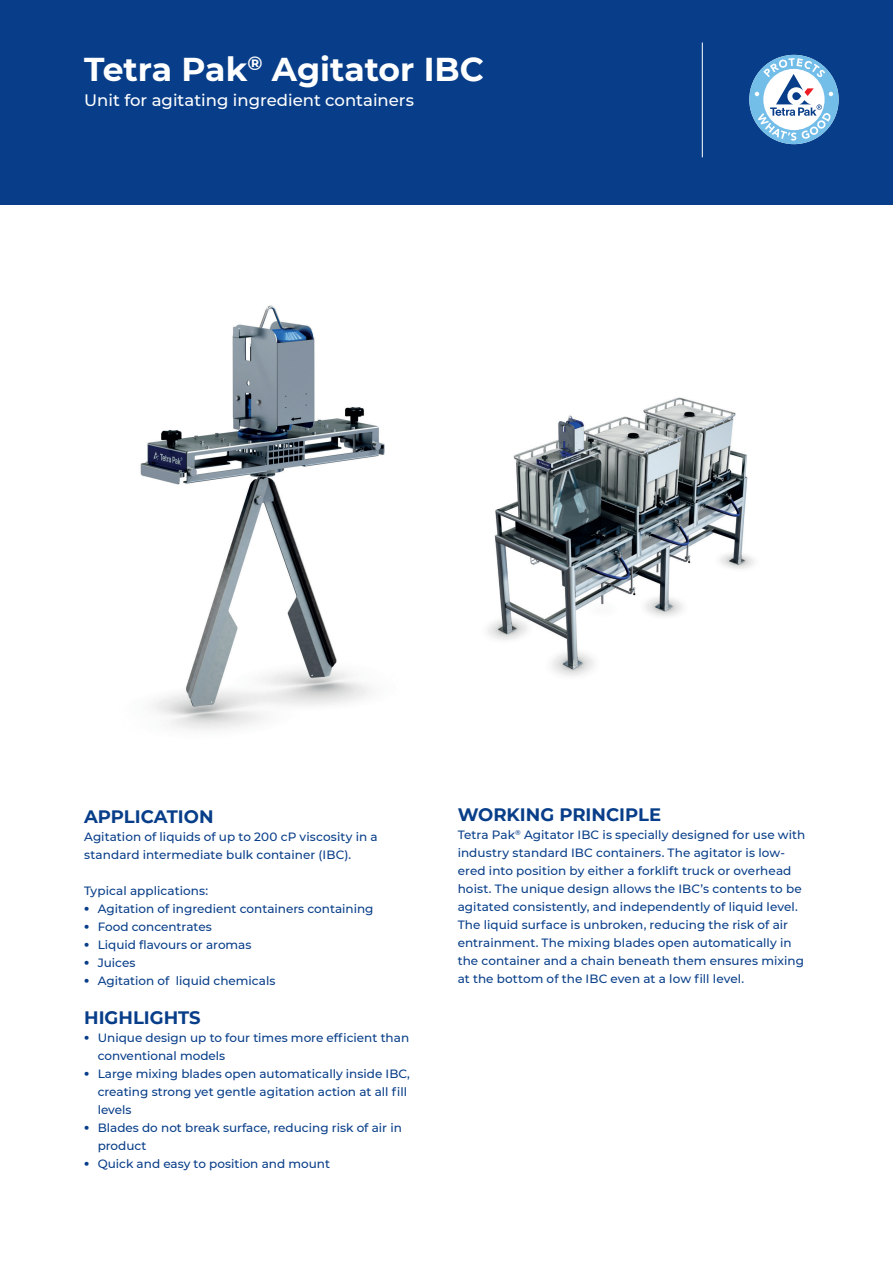
<style>
.page{position:relative;width:893px;height:1263px;background:#fff}
.page>*{position:absolute;margin:0;border:0;box-sizing:border-box;transform-origin:0 0}
.t1{font:700 33px "Montserrat";color:#fff}
.t2{font:700 18px "Montserrat";color:#083e89}
.t3{font:500 16.5px "Montserrat";color:#fff}
.t4{font:500 12px/18px "Montserrat";color:#083e89}
.s1{font-weight:900}
</style>
<div class="page">
<div style="left:0;top:0;width:893px;height:204px;background:#083e89"></div>
<hr style="left:702px;top:43px;width:1px;height:114px;background:#fff">
<svg style="left:749px;top:55px;width:90px;height:89px"></svg>
<img style="left:140px;top:305px;width:245px;height:426px">
<img style="left:487px;top:397px;width:268px;height:279px">
<h1 class="t1" style="left:84px;top:46px;width:401px">Tetra Pak<sup>®</sup> Agitator IBC</h1>
<h3 class="t3" style="left:84px;top:89px;width:331px">Unit for agitating ingredient containers</h3>
<h2 class="t2" style="left:84px;top:803px;width:131px">APPLICATION</h2>
<p class="t4" style="left:84px;top:827px;width:295px">Agitation of liquids of up to 200 cP viscosity in a standard intermediate bulk container (IBC).</p>
<p class="t4" style="left:84px;top:881px;width:126px">Typical applications:</p>
<p class="t4" style="left:84px;top:899px;width:291px"><span class="s1">ظ</span> Agitation of ingredient containers containing</p>
<p class="t4" style="left:84px;top:917px;width:129px"><span class="s1">ظ</span> Food concentrates</p>
<p class="t4" style="left:84px;top:935px;width:169px"><span class="s1">ظ</span> Liquid flavours or aromas</p>
<p class="t4" style="left:98px;top:953px;width:39px">Juices</p>
<p class="t4" style="left:84px;top:953px;width:193px"><span class="s1">ظ<br>ظ</span> Agitation of liquid chemicals</p>
<h2 class="t2" style="left:84px;top:1004px;width:118px">HIGHLIGHTS</h2>
<p class="t4" style="left:84px;top:1028px;width:326px"><span class="s1">ظ</span> Unique design up to four times more efficient than</p>
<p class="t4" style="left:98px;top:1046px;width:129px">conventional models</p>
<p class="t4" style="left:84px;top:1064px;width:327px"><span class="s1">ظ</span> Large mixing blades open automatically inside IBC,</p>
<p class="t4" style="left:98px;top:1082px;width:311px">creating strong yet gentle agitation action at all fill</p>
<p class="t4" style="left:98px;top:1100px;width:35px">levels</p>
<p class="t4" style="left:84px;top:1118px;width:319px"><span class="s1">ظ</span> Blades do not break surface, reducing risk of air in</p>
<p class="t4" style="left:98px;top:1136px;width:50px">product</p>
<p class="t4" style="left:84px;top:1154px;width:247px"><span class="s1">ظ</span> Quick and easy to position and mount</p>
<h2 class="t2" style="left:458px;top:802px;width:205px">WORKING PRINCIPLE</h2>
<p class="t4" style="left:458px;top:825px;width:349px">Tetra Pak<sup>®</sup> Agitator IBC is specially designed for use with industry standard IBC containers. The agitator is low&shy;ered into position by either a forklift truck or overhead hoist. The unique design allows the IBC’s contents to be agitated consistently, and independently of liquid level.<br>The liquid surface is unbroken, reducing the risk of air entrainment. The mixing blades open automatically in the container and a chain beneath them ensures mixing at the bottom of the IBC even at a low fill level.</p>
</div>
